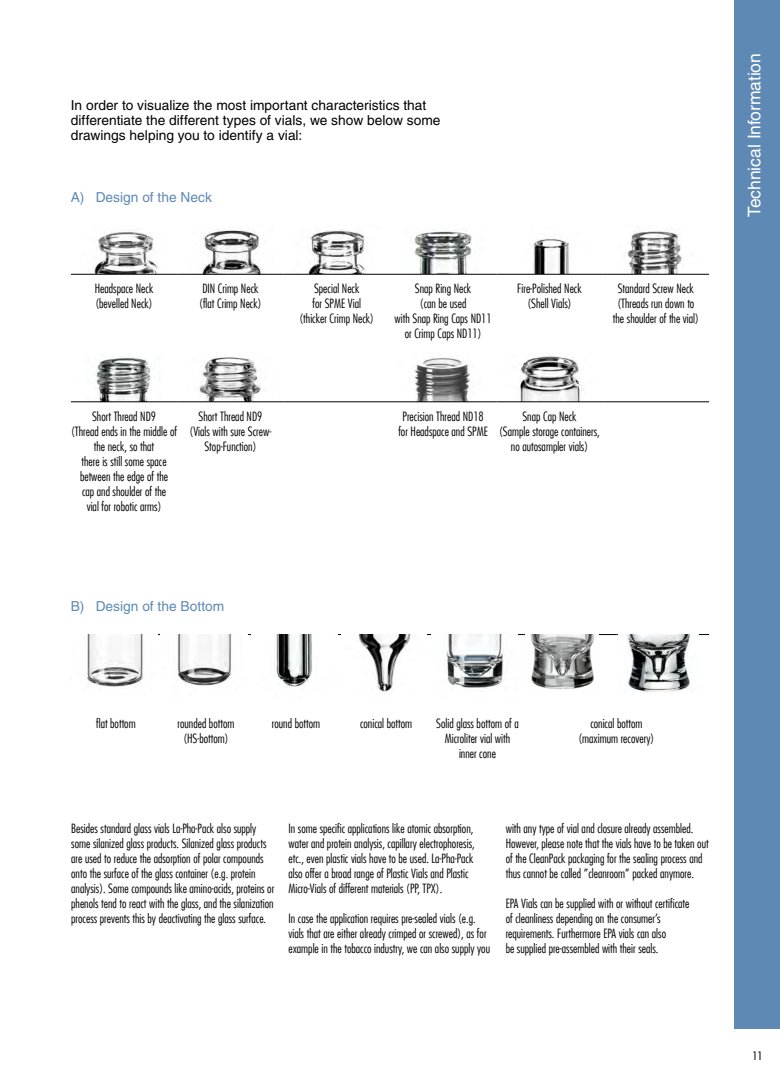
<style>
.page{position:relative;width:780px;height:1081px;background:#fff}
.page>*{position:absolute;margin:0;border:0;box-sizing:border-box;transform-origin:0 0}
.Seitenbeschriftung{font:17.5px "Helvetica LT Std";letter-spacing:-.005em;color:#fff}
.Head_1__unsichtbar{font:13.75px/15px "Helvetica LT Std";color:#000}
.Head_1__unsichtbar-2{font:13.75px "Helvetica LT Std";color:#5d89b4}
.Preface{font:300 condensed 12.5px/15px "Futura LT";color:#000;text-align:center}
.t1{font:11.25px "Futura LT";color:#000}
</style>
<div class="page">
<div style="left:733px;top:0;width:47px;height:1028px;background:#5d89b4"></div>
<hr style="left:71px;top:634px;width:90px;height:1px;background:#000">
<hr style="left:161px;top:634px;width:90px;height:1px;background:#000">
<hr style="left:251px;top:634px;width:90px;height:1px;background:#000">
<hr style="left:341px;top:634px;width:90px;height:1px;background:#000">
<hr style="left:431px;top:634px;width:92px;height:1px;background:#000">
<hr style="left:523px;top:634px;width:93px;height:1px;background:#000">
<hr style="left:616px;top:634px;width:93px;height:1px;background:#000">
<img style="left:86px;top:635px;width:58px;height:52px">
<img style="left:177px;top:635px;width:55px;height:51px">
<img style="left:274px;top:635px;width:39px;height:52px">
<img style="left:358px;top:635px;width:53px;height:57px">
<img style="left:445px;top:635px;width:58px;height:54px">
<img style="left:530px;top:635px;width:65px;height:55px">
<img style="left:627px;top:635px;width:64px;height:57px">
<hr style="left:71px;top:274px;width:106px;height:1px;background:#000">
<hr style="left:177px;top:274px;width:106px;height:1px;background:#000">
<hr style="left:283px;top:274px;width:107px;height:1px;background:#000">
<hr style="left:390px;top:274px;width:106px;height:1px;background:#000">
<hr style="left:496px;top:274px;width:106px;height:1px;background:#000">
<hr style="left:602px;top:274px;width:107px;height:1px;background:#000">
<hr style="left:71px;top:401px;width:106px;height:1px;background:#000">
<hr style="left:177px;top:401px;width:106px;height:1px;background:#000">
<hr style="left:283px;top:401px;width:107px;height:1px;background:#000">
<hr style="left:390px;top:401px;width:106px;height:1px;background:#000">
<hr style="left:496px;top:401px;width:106px;height:1px;background:#000">
<hr style="left:602px;top:401px;width:107px;height:1px;background:#000">
<img style="left:81px;top:230px;width:86px;height:44px">
<img style="left:187px;top:230px;width:87px;height:44px">
<img style="left:293px;top:229px;width:87px;height:45px">
<img style="left:401px;top:229px;width:85px;height:45px">
<img style="left:507px;top:239px;width:86px;height:35px">
<img style="left:606px;top:231px;width:99px;height:43px">
<img style="left:93px;top:357px;width:58px;height:44px">
<img style="left:199px;top:357px;width:62px;height:44px">
<img style="left:414px;top:357px;width:57px;height:44px">
<img style="left:519px;top:356px;width:64px;height:45px">
<p class="Head_1__unsichtbar" style="left:71px;top:98px;width:371px">In order to visualize the most important characteristics that differentiate the different types of vials, we show below some drawings helping you to identify a vial:</p>
<p class="Head_1__unsichtbar-2" style="left:71px;top:189px;width:143px">A) Design of the Neck</p>
<p class="Preface" style="left:95px;top:281px;width:60px;text-align:left">Headspace Neck (bevelled Neck)</p>
<p class="Preface" style="left:199px;top:281px;width:64px;text-align:left">DIN Crimp Neck (flat Crimp Neck)</p>
<p class="Preface" style="left:299px;top:281px;width:76px">Special Neck<br>for SPME Vial (thicker Crimp Neck)</p>
<p class="Preface" style="left:394px;top:281px;width:99px">Snap Ring Neck<br>(can be used<br>with Snap Ring Caps ND11 or Crimp Caps ND11)</p>
<p class="Preface" style="left:517px;top:281px;width:66px">Fire-Polished Neck (Shell Vials)</p>
<p class="Preface" style="left:613px;top:281px;width:87px">Standard Screw Neck (Threads run down to the shoulder of the vial)</p>
<p class="Preface" style="left:71px;top:409px;width:107px">Short Thread ND9<br>(Thread ends in the middle of the neck, so that<br>there is still some space between the edge of the<br>cap and shoulder of the<br>vial for robotic arms)</p>
<p class="Preface" style="left:189px;top:409px;width:83px">Short Thread ND9 (Vials with sure Screw-<br>Stop-Function)</p>
<p class="Preface" style="left:398px;top:409px;width:91px">Precision Thread ND18 for Headspace and SPME</p>
<p class="Preface" style="left:499px;top:409px;width:102px">Snap Cap Neck<br>(Sample storage containers, no autosampler vials)</p>
<p class="Head_1__unsichtbar-2" style="left:71px;top:598px;width:155px">B) Design of the Bottom</p>
<p class="Seitenbeschriftung" style="left:744px;top:217px;width:166px;rotate:-90deg">Technical Information</p>
<p class="Preface" style="left:96px;top:716px;width:41px">flat bottom</p>
<p class="Preface" style="left:177px;top:716px;width:58px">rounded bottom (HS-bottom)</p>
<p class="Preface" style="left:272px;top:716px;width:50px">round bottom</p>
<p class="Preface" style="left:360px;top:716px;width:54px">conical bottom</p>
<p class="Preface" style="left:436px;top:716px;width:84px">Solid glass bottom of a<br>Microliter vial with inner cone</p>
<p class="Preface" style="left:578px;top:716px;width:77px">conical bottom (maximum recovery)</p>
<p class="Preface" style="left:71px;top:821px;width:204px;text-align:left">Besides standard glass vials La-Pha-Pack also supply some silanized glass products. Silanized glass products are used to reduce the adsorption of polar compounds onto the surface of the glass container (e.g. protein analysis). Some compounds like amino-acids, proteins or phenols tend to react with the glass, and the silanization process prevents this by deactivating the glass surface.</p>
<p class="Preface" style="left:288px;top:821px;width:188px;text-align:left">In some specific applications like atomic absorption, water and protein analysis, capillary electrophoresis, etc., even plastic vials have to be used. La-Pha-Pack also offer a broad range of Plastic Vials and Plastic Micro-Vials of different materials (PP, TPX).</p>
<p class="Preface" style="left:288px;top:911px;width:203px;text-align:left">In case the application requires pre-sealed vials (e.g. vials that are either already crimped or screwed), as for example in the tobacco industry, we can also supply you</p>
<p class="Preface" style="left:505px;top:821px;width:204px;text-align:left">with any type of vial and closure already assembled.<br>However, please note that the vials have to be taken out of the CleanPack packaging for the sealing process and thus cannot be called ”cleanroom” packed anymore.</p>
<p class="Preface" style="left:505px;top:896px;width:185px;text-align:left">EPA Vials can be supplied with or without certificate of cleanliness depending on the consumer’s requirements. Furthermore EPA vials can also<br>be supplied pre-assembled with their seals.</p>
<p class="t1" style="left:751px;top:1048px;width:14px">11</p>
</div>
